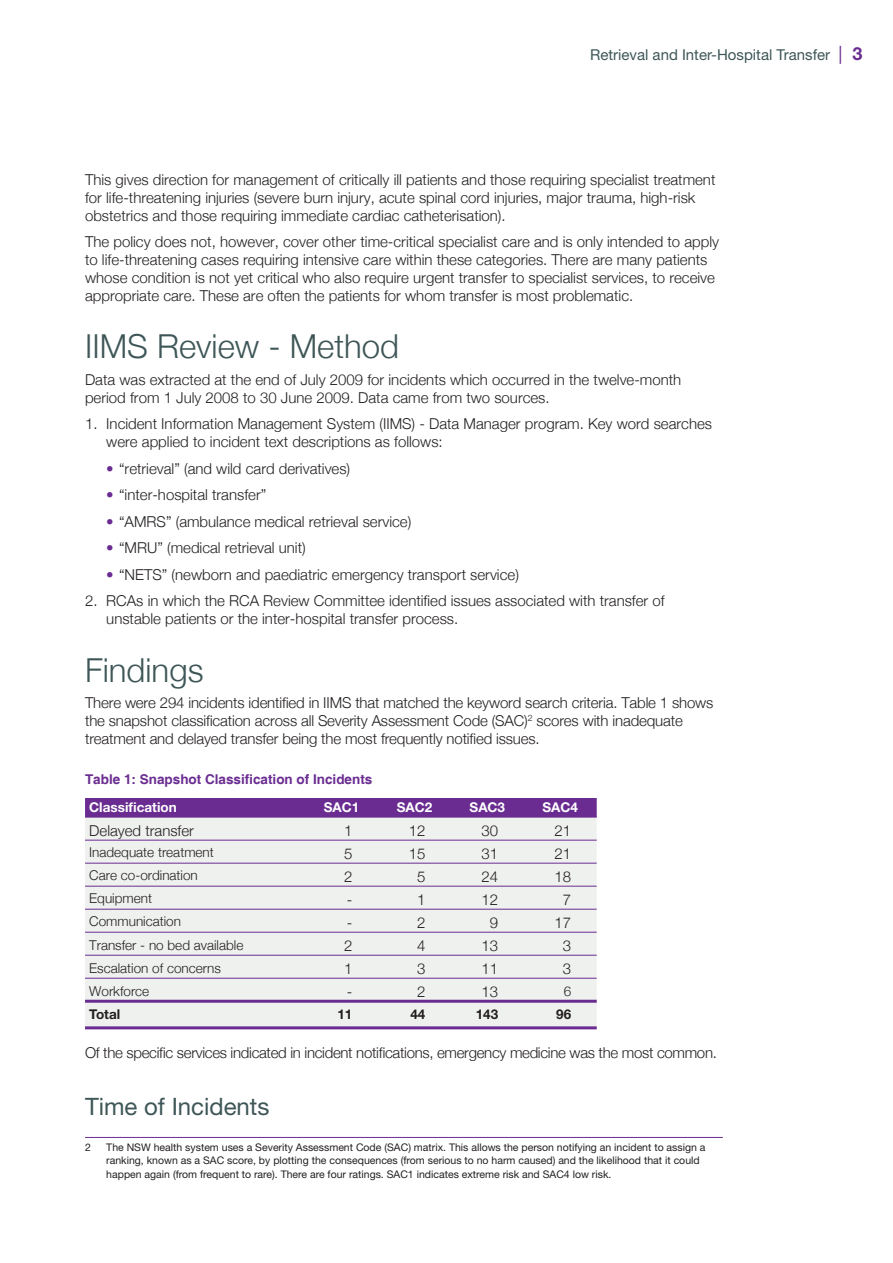
<style>
.page{position:relative;width:893px;height:1263px;background:#fff}
.page>*{position:absolute;margin:0;border:0;box-sizing:border-box;transform-origin:0 0}
.t1{font:300 33px "Helvetica Neue";color:#3e5657}
.t2{font:24px "Helvetica Neue LT Pro";color:#3e5657}
.t3{font:300 15px/18px "Helvetica Neue";color:#231f20}
.t4{font:300 15px "Helvetica Neue";letter-spacing:-.02em;color:#231f20}
.t5{font:15px "Helvetica Neue LT Pro";color:#3e5657}
.t6{font:300 13.5px "Helvetica Neue";color:#231f20}
.t7{font:700 13.5px "Helvetica";color:#6a2c91}
.t8{font:700 13.5px "Helvetica Neue LT Pro";color:#fff}
.t9{font:700 13.5px "Helvetica Neue LT Pro";color:#231f20}
.t10{font:10.5px/13.5px "Helvetica Neue LT Pro";color:#231f20}
.s1{font-size:18px;color:#6a2c91}
.s2{font-weight:700;font-size:18px;color:#6a2c91}
.s3{color:#6a2c91}
</style>
<div class="page">
<div style="left:85px;top:798px;width:512px;height:19px;background:#6a2c91"></div>
<div style="left:85px;top:818px;width:512px;height:208px;background:#eff1ef"></div>
<hr style="left:85px;top:840px;width:512px;height:1px;background:#6a2c91">
<hr style="left:85px;top:863px;width:512px;height:1px;background:#6a2c91">
<hr style="left:85px;top:886px;width:512px;height:1px;background:#6a2c91">
<hr style="left:85px;top:909px;width:512px;height:1px;background:#6a2c91">
<hr style="left:85px;top:932px;width:512px;height:1px;background:#6a2c91">
<hr style="left:85px;top:955px;width:512px;height:1px;background:#6a2c91">
<hr style="left:85px;top:978px;width:512px;height:1px;background:#6a2c91">
<hr style="left:85px;top:817px;width:512px;height:1px;background:#6a2c91">
<hr style="left:85px;top:1000px;width:512px;height:3px;background:#6a2c91">
<hr style="left:85px;top:1026px;width:512px;height:3px;background:#6a2c91">
<hr style="left:85px;top:1137px;width:638px;height:1px;background:#6a2c91">
<p class="t5" style="left:590px;top:49px;width:274px">Retrieval and Inter-Hospital Transfer <span class="s1">|</span> <span class="s2">3</span></p>
<p class="t3" style="left:85px;top:170px;width:632px">This gives direction for management of critically ill patients and those requiring specialist treatment for life-threatening injuries (severe burn injury, acute spinal cord injuries, major trauma, high-risk obstetrics and those requiring immediate cardiac catheterisation).</p>
<p class="t3" style="left:85px;top:232px;width:636px">The policy does not, however, cover other time-critical specialist care and is only intended to apply to life-threatening cases requiring intensive care within these categories. There are many patients whose condition is not yet critical who also require urgent transfer to specialist services, to receive appropriate care. These are often the patients for whom transfer is most problematic.</p>
<h1 class="t1" style="left:85px;top:326px;width:316px">IIMS Review - Method</h1>
<p class="t3" style="left:85px;top:370px;width:598px">Data was extracted at the end of July 2009 for incidents which occurred in the twelve-month period from 1 July 2008 to 30 June 2009. Data came from two sources.</p>
<p class="t3" style="left:106px;top:415px;width:607px;text-indent:-21px">1. Incident Information Management System (IIMS) - Data Manager program. Key word searches were applied to incident text descriptions as follows:</p>
<p class="t3" style="left:106px;top:459px;width:245px"><span class="s3">•</span> “retrieval” (and wild card derivatives)</p>
<p class="t3" style="left:106px;top:486px;width:161px"><span class="s3">•</span> “inter-hospital transfer”</p>
<p class="t3" style="left:106px;top:512px;width:307px"><span class="s3">•</span> “AMRS” (ambulance medical retrieval service)</p>
<p class="t3" style="left:106px;top:539px;width:201px"><span class="s3">•</span> “MRU” (medical retrieval unit)</p>
<p class="t3" style="left:106px;top:565px;width:414px"><span class="s3">•</span> “NETS” (newborn and paediatric emergency transport service)</p>
<p class="t3" style="left:106px;top:592px;width:560px;text-indent:-21px">2. RCAs in which the RCA Review Committee identified issues associated with transfer of unstable patients or the inter-hospital transfer process.</p>
<h1 class="t1" style="left:85px;top:650px;width:120px">Findings</h1>
<p class="t3" style="left:85px;top:693px;width:630px">There were 294 incidents identified in IIMS that matched the keyword search criteria. Table 1 shows the snapshot classification across all Severity Assessment Code (SAC)<sup>2</sup> scores with inadequate treatment and delayed transfer being the most frequently notified issues.</p>
<p class="t7" style="left:85px;top:771px;width:289px">Table 1: Snapshot Classification of Incidents</p>
<p class="t8" style="left:89px;top:802px;width:89px">Classification</p>
<p class="t8" style="left:324px;top:802px;width:37px">SAC1</p>
<p class="t8" style="left:397px;top:802px;width:37px">SAC2</p>
<p class="t8" style="left:470px;top:802px;width:37px">SAC3</p>
<p class="t8" style="left:542px;top:802px;width:37px">SAC4</p>
<p class="t3" style="left:89px;top:821px;width:106px">Delayed transfer</p>
<p class="t3" style="left:344px;top:821px;width:10px">1</p>
<p class="t3" style="left:409px;top:821px;width:18px">12</p>
<p class="t3" style="left:482px;top:821px;width:18px">30</p>
<p class="t3" style="left:554px;top:821px;width:18px">21</p>
<p class="t6" style="left:89px;top:844px;width:126px">Inadequate treatment</p>
<p class="t3" style="left:344px;top:844px;width:10px">5</p>
<p class="t3" style="left:409px;top:844px;width:18px">15</p>
<p class="t3" style="left:482px;top:844px;width:18px">31</p>
<p class="t3" style="left:554px;top:844px;width:18px">21</p>
<p class="t6" style="left:89px;top:867px;width:110px">Care co-ordination</p>
<p class="t3" style="left:344px;top:867px;width:10px">2</p>
<p class="t3" style="left:417px;top:867px;width:10px">5</p>
<p class="t3" style="left:482px;top:867px;width:18px">24</p>
<p class="t3" style="left:554px;top:867px;width:18px">18</p>
<p class="t6" style="left:89px;top:890px;width:64px">Equipment</p>
<p class="t3" style="left:347px;top:890px;width:7px">-</p>
<p class="t3" style="left:417px;top:890px;width:10px">1</p>
<p class="t3" style="left:482px;top:890px;width:18px">12</p>
<p class="t3" style="left:563px;top:890px;width:10px">7</p>
<p class="t6" style="left:89px;top:913px;width:93px">Communication</p>
<p class="t3" style="left:347px;top:913px;width:7px">-</p>
<p class="t3" style="left:417px;top:913px;width:10px">2</p>
<p class="t3" style="left:490px;top:913px;width:10px">9</p>
<p class="t3" style="left:554px;top:913px;width:18px">17</p>
<p class="t6" style="left:89px;top:936px;width:156px">Transfer - no bed available</p>
<p class="t3" style="left:344px;top:936px;width:10px">2</p>
<p class="t3" style="left:417px;top:936px;width:10px">4</p>
<p class="t3" style="left:482px;top:936px;width:18px">13</p>
<p class="t3" style="left:563px;top:936px;width:10px">3</p>
<p class="t6" style="left:89px;top:959px;width:133px">Escalation of concerns</p>
<p class="t3" style="left:344px;top:959px;width:10px">1</p>
<p class="t3" style="left:417px;top:959px;width:10px">3</p>
<p class="t3" style="left:482px;top:959px;width:18px">11</p>
<p class="t3" style="left:563px;top:959px;width:10px">3</p>
<p class="t6" style="left:89px;top:982px;width:62px">Workforce</p>
<p class="t3" style="left:347px;top:982px;width:7px">-</p>
<p class="t3" style="left:417px;top:982px;width:10px">2</p>
<p class="t3" style="left:482px;top:982px;width:18px">13</p>
<p class="t6" style="left:564px;top:982px;width:9px">6</p>
<p class="t9" style="left:89px;top:1010px;width:32px">Total</p>
<p class="t9" style="left:337px;top:1010px;width:17px">11</p>
<p class="t9" style="left:410px;top:1010px;width:17px">44</p>
<p class="t9" style="left:476px;top:1010px;width:24px">143</p>
<p class="t9" style="left:556px;top:1010px;width:17px">96</p>
<p class="t4" style="left:85px;top:1044px;width:633px">Of the specific services indicated in incident notifications, emergency medicine was the most common.</p>
<h2 class="t2" style="left:85px;top:1098px;width:186px">Time of Incidents</h2>
<p class="t10" style="left:85px;top:1142px;width:7px">2</p>
<p class="t10" style="left:106px;top:1142px;width:601px">The NSW health system uses a Severity Assessment Code (SAC) matrix. This allows the person notifying an incident to assign a ranking, known as a SAC score, by plotting the consequences (from serious to no harm caused) and the likelihood that it could happen again (from frequent to rare). There are four ratings. SAC1 indicates extreme risk and SAC4 low risk.</p>
</div>
